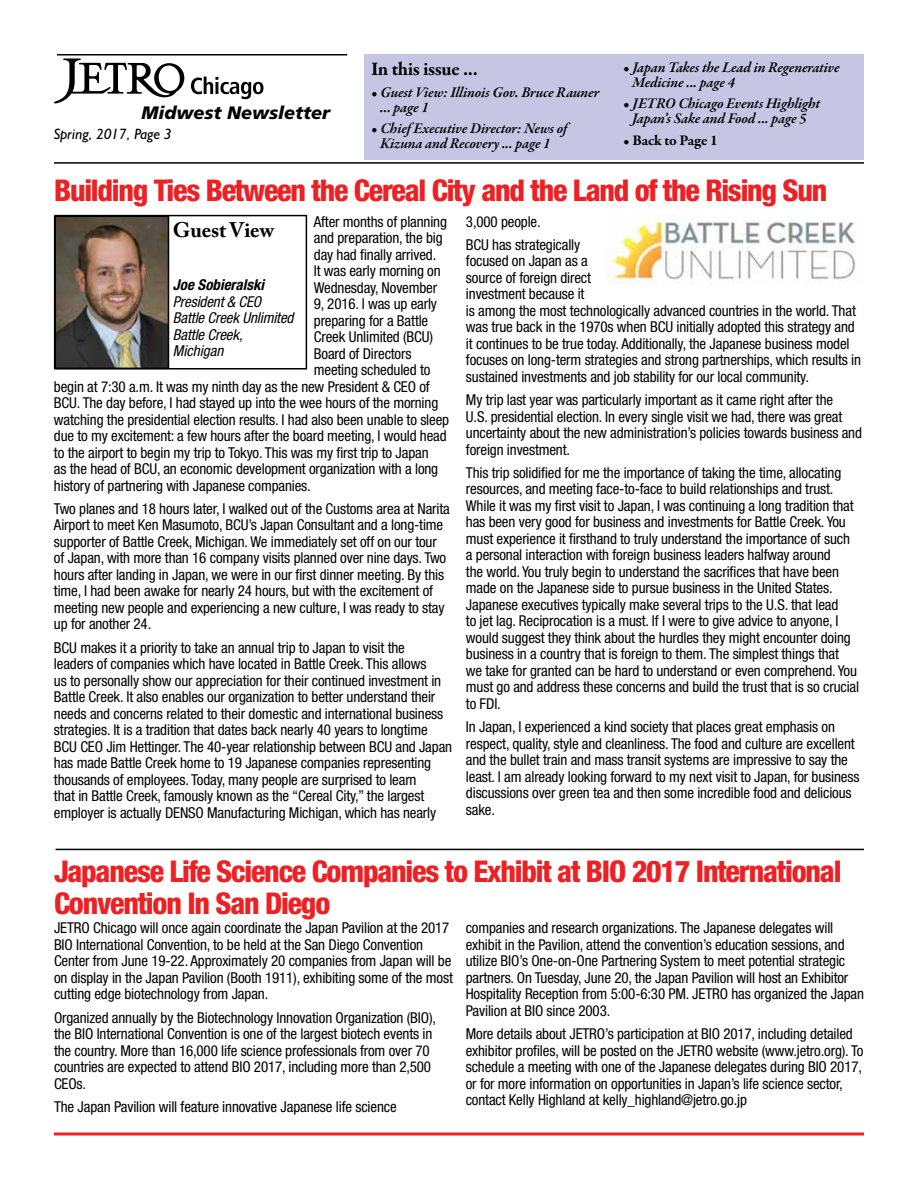
<style>
.page{position:relative;width:918px;height:1188px;background:#fff}
.page>*{position:absolute;margin:0;border:0;box-sizing:border-box;transform-origin:0 0}
.t1{font:800 condensed 30px/31.5px "Helvetica Neue";letter-spacing:-.04em;color:#ed2024}
.t2{font:700 21px "Adobe Caslon Pro";letter-spacing:-.01em;color:#000}
.t3{font:700 19.5px "Garamond Premr Pro";letter-spacing:-.02em;color:#000}
.t4{font:italic 900 18px "Frutiger";color:#000}
.t5{font:condensed 15px/16.5px "Helvetica Neue";letter-spacing:-.01em;color:#000}
.t6{font:italic 600 15px/15px "Garamond Premr Pro";letter-spacing:-.01em;color:#000}
.t7{font:italic condensed 15px/16.5px "Helvetica Neue";letter-spacing:-.01em;color:#000}
.t8{font:italic 15px "Humanist 521 BT";color:#000}
.t9{font:italic 700 condensed 15px "Helvetica Neue LT Std";color:#000}
.t10{font:700 15px "Garamond Premr Pro";letter-spacing:-.015em;color:#000}
.s1{font-weight:600;font-style:italic}
</style>
<div class="page">
<svg style="left:54px;top:1132px;width:810px;height:4px;background:#f1575a"></svg>
<hr style="left:57px;top:54px;width:290px;height:2px;background:#000">
<svg style="left:191px;top:77px;width:73px;height:22px"></svg>
<svg style="left:54px;top:58px;width:130px;height:45px"></svg>
<hr style="left:54px;top:162px;width:810px;height:2px;background:#000">
<div style="left:364px;top:54px;width:500px;height:106px;background:#c6c6e4"></div>
<img style="left:57px;top:219px;width:109px;height:147px">
<div style="left:54px;top:216px;width:115px;height:153px;border:2px solid #000"></div>
<div style="left:54px;top:215px;width:253px;height:155px;border:2px solid #000"></div>
<img style="left:605px;top:215px;width:251px;height:69px">
<hr style="left:56px;top:849px;width:808px;height:1px;background:#000">
<p class="t6" style="left:632px;top:60px;width:209px;text-indent:-9px">• Japan Takes the Lead in Regenerative<br>Medicine ... page 4</p>
<p class="t6" style="left:623px;top:97px;width:199px;text-align:center">• JETRO Chicago Events Highlight<br>Japan’s Sake and Food ... page 5</p>
<p class="t10" style="left:623px;top:131px;width:96px"><span class="s1">•</span> Back to Page 1</p>
<h1 class="t1" style="left:54px;top:174px;width:775px">Building Ties Between the Cereal City and the Land of the Rising Sun</h1>
<h2 class="t2" style="left:173px;top:217px;width:103px">Guest View</h2>
<h3 class="t3" style="left:371px;top:57px;width:108px">In this issue ...</h3>
<p class="t6" style="left:380px;top:85px;width:221px;text-indent:-9px">• Guest View: Illinois Gov. Bruce Rauner ... page 1</p>
<p class="t6" style="left:371px;top:122px;width:197px;text-align:center">• Chief Executive Director: News of<br>Kizuna and Recovery ... page 1</p>
<p class="t4" style="left:142px;top:102px;width:190px">Midwest Newsletter</p>
<p class="t8" style="left:54px;top:125px;width:119px">Spring, 2017, Page 3</p>
<p class="t5" style="left:314px;top:213px;width:135px">After months of planning</p>
<p class="t5" style="left:314px;top:230px;width:130px">and preparation, the big</p>
<p class="t5" style="left:314px;top:246px;width:124px">day had finally arrived.</p>
<p class="t5" style="left:314px;top:263px;width:128px">It was early morning on</p>
<p class="t5" style="left:314px;top:279px;width:125px">Wednesday, November</p>
<p class="t5" style="left:314px;top:296px;width:125px">9, 2016. I was up early</p>
<p class="t5" style="left:314px;top:312px;width:116px">preparing for a Battle</p>
<p class="t5" style="left:314px;top:329px;width:121px">Creek Unlimited (BCU)</p>
<p class="t5" style="left:314px;top:345px;width:99px">Board of Directors</p>
<p class="t5" style="left:314px;top:362px;width:118px">meeting scheduled to</p>
<p class="t5" style="left:54px;top:378px;width:377px">begin at 7:30 a.m. It was my ninth day as the new President &amp; CEO of</p>
<p class="t5" style="left:54px;top:395px;width:386px">BCU. The day before, I had stayed up into the wee hours of the morning</p>
<p class="t5" style="left:54px;top:411px;width:397px">watching the presidential election results. I had also been unable to sleep</p>
<p class="t5" style="left:54px;top:428px;width:394px">due to my excitement: a few hours after the board meeting, I would head</p>
<p class="t5" style="left:54px;top:444px;width:376px">to the airport to begin my trip to Tokyo. This was my first trip to Japan</p>
<p class="t5" style="left:54px;top:461px;width:386px">as the head of BCU, an economic development organization with a long</p>
<p class="t5" style="left:54px;top:477px;width:258px">history of partnering with Japanese companies.</p>
<p class="t5" style="left:54px;top:500px;width:397px">Two planes and 18 hours later, I walked out of the Customs area at Narita Airport to meet Ken Masumoto, BCU’s Japan Consultant and a long-time supporter of Battle Creek, Michigan. We immediately set off on our tour of Japan, with more than 16 company visits planned over nine days. Two hours after landing in Japan, we were in our first dinner meeting. By this time, I had been awake for nearly 24 hours, but with the excitement of meeting new people and experiencing a new culture, I was ready to stay up for another 24.</p>
<p class="t5" style="left:54px;top:639px;width:400px">BCU makes it a priority to take an annual trip to Japan to visit the<br>leaders of companies which have located in Battle Creek. This allows<br>us to personally show our appreciation for their continued investment in Battle Creek. It also enables our organization to better understand their needs and concerns related to their domestic and international business strategies. It is a tradition that dates back nearly 40 years to longtime BCU CEO Jim Hettinger. The 40-year relationship between BCU and Japan has made Battle Creek home to 19 Japanese companies representing thousands of employees. Today, many people are surprised to learn<br>that in Battle Creek, famously known as the “Cereal City,” the largest employer is actually DENSO Manufacturing Michigan, which has nearly</p>
<p class="t5" style="left:466px;top:210px;width:116px;line-height:23.2px">3,000 people.<br>BCU has strategically</p>
<p class="t5" style="left:466px;top:253px;width:397px">focused on Japan as a<br>source of foreign direct<br>investment because it<br>is among the most technologically advanced countries in the world. That was true back in the 1970s when BCU initially adopted this strategy and it continues to be true today. Additionally, the Japanese business model focuses on long-term strategies and strong partnerships, which results in sustained investments and job stability for our local community.</p>
<p class="t5" style="left:466px;top:392px;width:398px">My trip last year was particularly important as it came right after the<br>U.S. presidential election. In every single visit we had, there was great uncertainty about the new administration’s policies towards business and foreign investment.</p>
<p class="t5" style="left:466px;top:464px;width:395px">This trip solidified for me the importance of taking the time, allocating resources, and meeting face-to-face to build relationships and trust.<br>While it was my first visit to Japan, I was continuing a long tradition that has been very good for business and investments for Battle Creek. You must experience it firsthand to truly understand the importance of such a personal interaction with foreign business leaders halfway around<br>the world. You truly begin to understand the sacrifices that have been made on the Japanese side to pursue business in the United States.<br>Japanese executives typically make several trips to the U.S. that lead<br>to jet lag. Reciprocation is a must. If I were to give advice to anyone, I would suggest they think about the hurdles they might encounter doing business in a country that is foreign to them. The simplest things that<br>we take for granted can be hard to understand or even comprehend. You must go and address these concerns and build the trust that is so crucial to FDI.</p>
<p class="t5" style="left:466px;top:719px;width:395px">In Japan, I experienced a kind society that places great emphasis on respect, quality, style and cleanliness. The food and culture are excellent and the bullet train and mass transit systems are impressive to say the least. I am already looking forward to my next visit to Japan, for business discussions over green tea and then some incredible food and delicious sake.</p>
<p class="t9" style="left:173px;top:276px;width:93px">Joe Sobieralski</p>
<p class="t7" style="left:173px;top:293px;width:122px">President &amp; CEO<br>Battle Creek Unlimited<br>Battle Creek,<br>Michigan</p>
<h1 class="t1" style="left:54px;top:855px;width:789px">Japanese Life Science Companies to Exhibit at BIO 2017 International<br>Convention In San Diego</h1>
<p class="t5" style="left:54px;top:920px;width:400px">JETRO Chicago will once again coordinate the Japan Pavilion at the 2017<br>BIO International Convention, to be held at the San Diego Convention Center from June 19-22. Approximately 20 companies from Japan will be on display in the Japan Pavilion (Booth 1911), exhibiting some of the most cutting edge biotechnology from Japan.</p>
<p class="t5" style="left:54px;top:1009px;width:384px">Organized annually by the Biotechnology Innovation Organization (BIO), the BIO International Convention is one of the largest biotech events in the country. More than 16,000 life science professionals from over 70 countries are expected to attend BIO 2017, including more than 2,500<br>CEOs.</p>
<p class="t5" style="left:54px;top:1098px;width:344px">The Japan Pavilion will feature innovative Japanese life science</p>
<p class="t5" style="left:466px;top:920px;width:400px">companies and research organizations. The Japanese delegates will exhibit in the Pavilion, attend the convention’s education sessions, and utilize BIO’s One-on-One Partnering System to meet potential strategic partners. On Tuesday, June 20, the Japan Pavilion will host an Exhibitor Hospitality Reception from 5:00-6:30 PM. JETRO has organized the Japan Pavilion at BIO since 2003.</p>
<p class="t5" style="left:466px;top:1025px;width:399px">More details about JETRO’s participation at BIO 2017, including detailed exhibitor profiles, will be posted on the JETRO website (www.jetro.org). To schedule a meeting with one of the Japanese delegates during BIO 2017, or for more information on opportunities in Japan’s life science sector, contact Kelly Highland at kelly_highland@jetro.go.jp</p>
</div>
